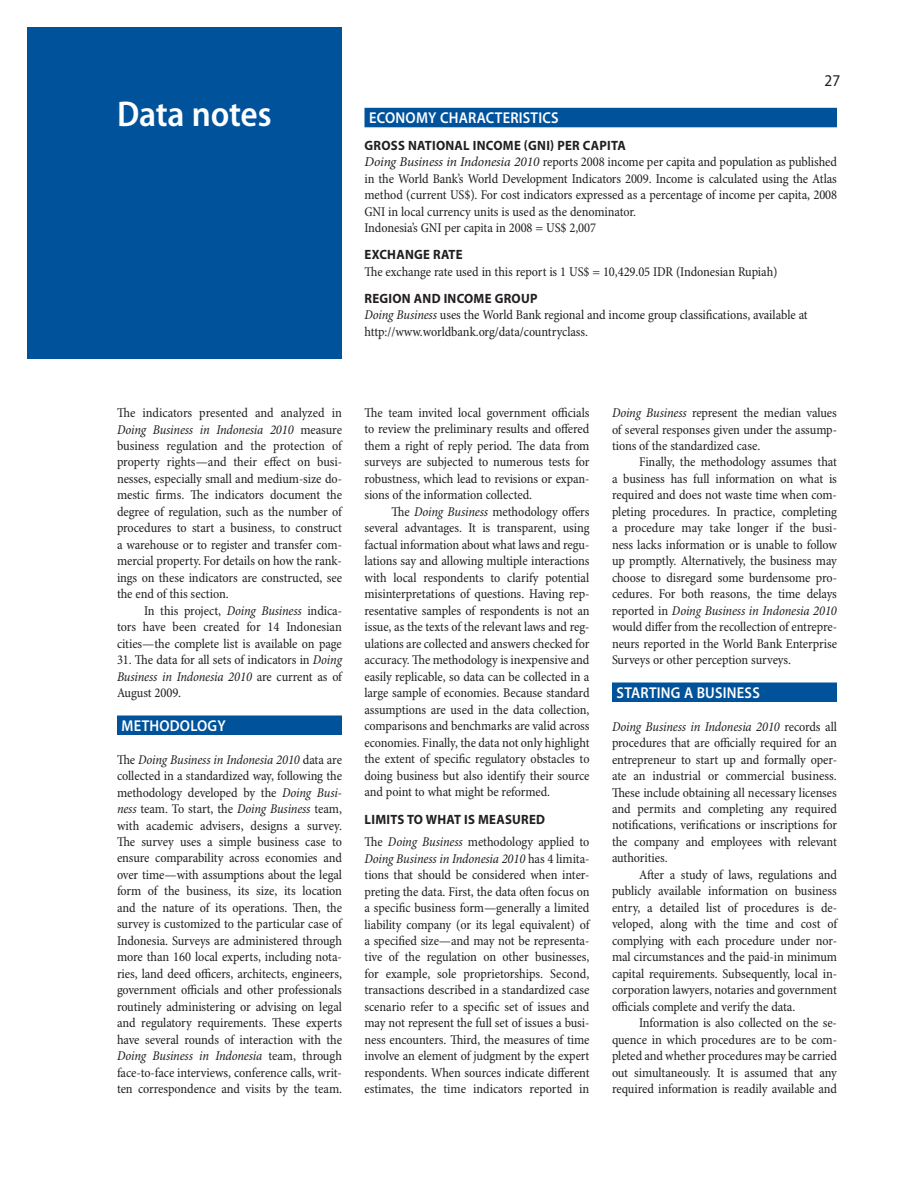
<style>
.page{position:relative;width:918px;height:1188px;background:#fff}
.page>*{position:absolute;margin:0;border:0;box-sizing:border-box;transform-origin:0 0}
.t1{font:600 semi-condensed 36px "Myriad Pro";letter-spacing:-.005em;color:#fff}
.t2{font:semi-condensed 16.5px "Myriad Pro";color:#231f20}
.t3{font:600 15.75px "Myriad Pro";letter-spacing:.015em;color:#fff;scale:.92 1}
.t4{font:condensed 13.5px/16.5px "Minion Pro";letter-spacing:-.005em;color:#231f20;text-align:justify}
.t5{font:700 13.5px "Myriad Pro";letter-spacing:.02em;color:#231f20;scale:.95 1}
.s1{font-style:italic;font-stretch:normal}
.s2{font-style:italic}
</style>
<div class="page">
<div style="left:27px;top:27px;width:315px;height:331px;background:#00539b"></div>
<div style="left:117px;top:716px;width:225px;height:19px;background:#00539b"></div>
<div style="left:612px;top:683px;width:225px;height:19px;background:#00539b"></div>
<div style="left:364px;top:108px;width:473px;height:19px;background:#00539b"></div>
<h1 class="t1" style="left:117px;top:100px;width:156px">Data notes</h1>
<p class="t2" style="left:825px;top:74px;width:17px">27</p>
<p class="t3" style="left:369px;top:108px;width:208px">ECONOMY CHARACTERISTICS</p>
<p class="t5" style="left:365px;top:140px;width:277px">GROSS NATIONAL INCOME (GNI) PER CAPITA</p>
<p class="t4" style="left:365px;top:155px;width:474px;text-align:left"><span class="s1">Doing Business in Indonesia 2010</span> reports 2008 income per capita and population as published in the World Bank’s World Development Indicators 2009. Income is calculated using the Atlas method (current US$). For cost indicators expressed as a percentage of income per capita, 2008<br>GNI in local currency units is used as the denominator.<br>Indonesia’s GNI per capita in 2008 = US$ 2,007</p>
<p class="t5" style="left:365px;top:250px;width:105px">EXCHANGE RATE</p>
<p class="t4" style="left:365px;top:264px;width:415px">The exchange rate used in this report is 1 US$ = 10,429.05 IDR (Indonesian Rupiah)</p>
<p class="t5" style="left:365px;top:293px;width:183px">REGION AND INCOME GROUP</p>
<p class="t4" style="left:365px;top:308px;width:445px"><span class="s2">Doing Business</span> uses the World Bank regional and income group classifications, available at http://www.worldbank.org/data/countryclass.</p>
<p class="t4" style="left:117px;top:406px;width:227px">The indicators presented and analyzed in <span class="s2">Doing Business in Indonesia 2010</span> measure business regulation and the protection of property rights—and their effect on busi&shy;nesses, especially small and medium-size do&shy;mestic firms. The indicators document the degree of regulation, such as the number of procedures to start a business, to construct a warehouse or to register and transfer com&shy;mercial property. For details on how the rank&shy;ings on these indicators are constructed, see the end of this section.</p>
<p class="t4" style="left:117px;top:604px;width:226px;text-indent:27px">In this project, <span class="s2">Doing Business</span> indica&shy;tors have been created for 14 Indonesian cities—the complete list is available on page</p>
<p class="t4" style="left:117px;top:653px;width:227px">31. The data for all sets of indicators in <span class="s2">Doing Business in Indonesia 2010</span> are current as of August 2009.</p>
<p class="t3" style="left:122px;top:716px;width:115px">METHODOLOGY</p>
<p class="t4" style="left:117px;top:752px;width:227px">The <span class="s2">Doing Business in Indonesia 2010</span> data are collected in a standardized way, following the methodology developed by the <span class="s2">Doing Busi&shy;ness</span> team. To start, the <span class="s2">Doing Business</span> team, with academic advisers, designs a survey.<br>The survey uses a simple business case to ensure comparability across economies and over time—with assumptions about the legal form of the business, its size, its location and the nature of its operations. Then, the survey is customized to the particular case of Indonesia. Surveys are administered through more than 160 local experts, including nota&shy;ries, land deed officers, architects, engineers, government officials and other professionals routinely administering or advising on legal and regulatory requirements. These experts have several rounds of interaction with the <span class="s2">Doing Business in Indonesia</span> team, through face-to-face interviews, conference calls, writ&shy;ten correspondence and visits by the team.</p>
<p class="t4" style="left:364px;top:406px;width:227px">The team invited local government officials to review the preliminary results and offered them a right of reply period. The data from surveys are subjected to numerous tests for robustness, which lead to revisions or expan&shy;sions of the information collected.</p>
<p class="t4" style="left:364px;top:505px;width:227px;text-indent:27px">The <span class="s2">Doing Business</span> methodology offers several advantages. It is transparent, using factual information about what laws and regu&shy;lations say and allowing multiple interactions with local respondents to clarify potential misinterpretations of questions. Having rep&shy;resentative samples of respondents is not an issue, as the texts of the relevant laws and reg&shy;ulations are collected and answers checked for accuracy. The methodology is inexpensive and easily replicable, so data can be collected in a large sample of economies. Because standard assumptions are used in the data collection, comparisons and benchmarks are valid across economies. Finally, the data not only highlight the extent of specific regulatory obstacles to doing business but also identify their source and point to what might be reformed.</p>
<p class="t5" style="left:365px;top:814px;width:192px">LIMITS TO WHAT IS MEASURED</p>
<p class="t4" style="left:365px;top:835px;width:227px">The <span class="s2">Doing Business</span> methodology applied to <span class="s2">Doing Business in Indonesia 2010</span> has 4 limita&shy;tions that should be considered when inter&shy;preting the data. First, the data often focus on a specific business form—generally a limited liability company (or its legal equivalent) of a specified size—and may not be representa&shy;tive of the regulation on other businesses, for example, sole proprietorships. Second, transactions described in a standardized case scenario refer to a specific set of issues and may not represent the full set of issues a busi&shy;ness encounters. Third, the measures of time involve an element of judgment by the expert respondents. When sources indicate different estimates, the time indicators reported in</p>
<p class="t4" style="left:612px;top:406px;width:227px"><span class="s2">Doing Business</span> represent the median values of several responses given under the assump&shy;tions of the standardized case.</p>
<p class="t4" style="left:612px;top:455px;width:227px;text-indent:27px">Finally, the methodology assumes that a business has full information on what is required and does not waste time when com&shy;pleting procedures. In practice, completing a procedure may take longer if the busi&shy;ness lacks information or is unable to follow up promptly. Alternatively, the business may choose to disregard some burdensome pro&shy;cedures. For both reasons, the time delays reported in <span class="s2">Doing Business in Indonesia 2010 </span>would differ from the recollection of entrepre&shy;neurs reported in the World Bank Enterprise Surveys or other perception surveys.</p>
<p class="t3" style="left:617px;top:683px;width:157px">STARTING A BUSINESS</p>
<p class="t4" style="left:612px;top:719px;width:227px"><span class="s2">Doing Business in Indonesia 2010</span> records all procedures that are officially required for an entrepreneur to start up and formally oper&shy;ate an industrial or commercial business.<br>These include obtaining all necessary licenses and permits and completing any required notifications, verifications or inscriptions for the company and employees with relevant authorities.</p>
<p class="t4" style="left:612px;top:868px;width:227px;text-indent:27px">After a study of laws, regulations and publicly available information on business entry, a detailed list of procedures is de&shy;veloped, along with the time and cost of complying with each procedure under nor&shy;mal circumstances and the paid-in minimum capital requirements. Subsequently, local in&shy;corporation lawyers, notaries and government officials complete and verify the data.</p>
<p class="t4" style="left:612px;top:1016px;width:227px;text-indent:27px">Information is also collected on the se&shy;quence in which procedures are to be com&shy;pleted and whether procedures may be carried out simultaneously. It is assumed that any required information is readily available and</p>
</div>
